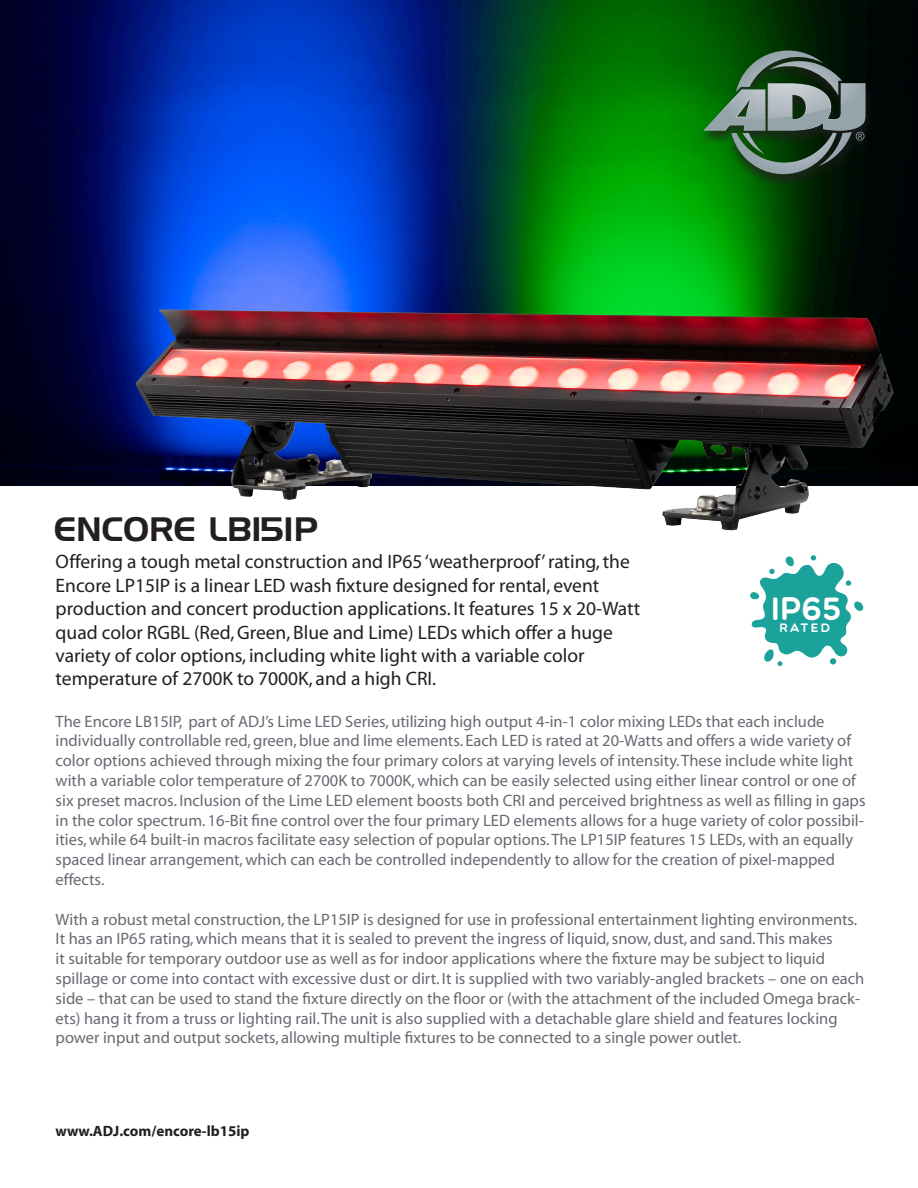
<style>
.page{position:relative;width:918px;height:1188px;background:#fff}
.page>*{position:absolute;margin:0;border:0;box-sizing:border-box;transform-origin:0 0}
.t1{font:33px "Handel Gothic BT";color:#231f20}
.t2{font:32.55px "Multicolore";color:#fff}
.t3{font:19.5px/23.4px "Myriad";color:#231f20}
.t4{font:16.5px/19.8px "Myriad";color:#696973}
.t5{font:700 15px "Myriad";color:#231f20}
.t6{font:12.3px "Multicolore";letter-spacing:.19em;color:#fff}
</style>
<div class="page">
<img style="left:0;top:0;width:918px;height:486px">
<div style="left:697px;top:49px;width:177px;height:140px;background:#231f20;opacity:.75"></div>
<svg style="left:703px;top:51px;width:163px;height:130px;background:#416848"></svg>
<img style="left:136px;top:310px;width:116px;height:136px">
<svg style="left:750px;top:555px;width:114px;height:111px"></svg>
<p class="t1" style="left:54px;top:509px;width:266px">ENCORE LB15IP</p>
<p class="t3" style="left:56px;top:551px;width:586px">Offering a tough metal construction and IP65 ‘weatherproof’ rating, the Encore LP15IP is a linear LED wash fixture designed for rental, event production and concert production applications. It features 15 x 20-Watt quad color RGBL (Red, Green, Blue and Lime) LEDs which offer a huge variety of color options, including white light with a variable color</p>
<p class="t3" style="left:56px;top:668px;width:382px">temperature of 2700K to 7000K, and a high CRI.</p>
<p class="t2" style="left:771px;top:589px;width:72px">IP65</p>
<p class="t6" style="left:779px;top:621px;width:52px">RATED</p>
<p class="t4" style="left:56px;top:712px;width:811px">The Encore LB15IP, part of ADJ’s Lime LED Series, utilizing high output 4-in-1 color mixing LEDs that each include individually controllable red, green, blue and lime elements. Each LED is rated at 20-Watts and offers a wide variety of color options achieved through mixing the four primary colors at varying levels of intensity. These include white light with a variable color temperature of 2700K to 7000K, which can be easily selected using either linear control or one of six preset macros. Inclusion of the Lime LED element boosts both CRI and perceived brightness as well as filling in gaps in the color spectrum. 16-Bit fine control over the four primary LED elements allows for a huge variety of color possibil&shy;ities, while 64 built-in macros facilitate easy selection of popular options. The LP15IP features 15 LEDs, with an equally spaced linear arrangement, which can each be controlled independently to allow for the creation of pixel-mapped effects.</p>
<p class="t4" style="left:56px;top:910px;width:810px">With a robust metal construction, the LP15IP is designed for use in professional entertainment lighting environments.<br>It has an IP65 rating, which means that it is sealed to prevent the ingress of liquid, snow, dust, and sand. This makes<br>it suitable for temporary outdoor use as well as for indoor applications where the fixture may be subject to liquid spillage or come into contact with excessive dust or dirt. It is supplied with two variably-angled brackets – one on each side – that can be used to stand the fixture directly on the floor or (with the attachment of the included Omega brack&shy;ets) hang it from a truss or lighting rail. The unit is also supplied with a detachable glare shield and features locking power input and output sockets, allowing multiple fixtures to be connected to a single power outlet.</p>
<p class="t5" style="left:56px;top:1123px;width:195px">www.ADJ.com/encore-lb15ip</p>
</div>
